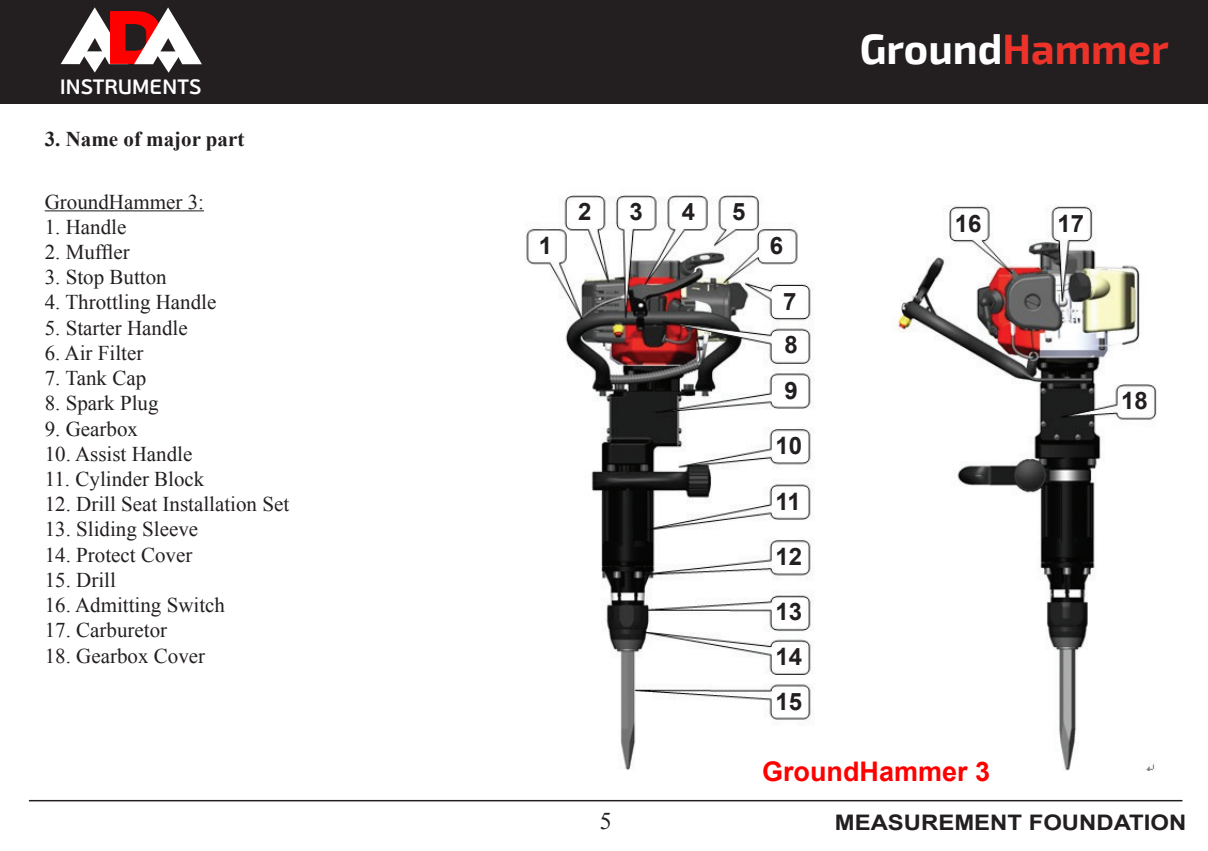
<style>
.page{position:relative;width:1208px;height:851px;background:#fff}
.page>*{position:absolute;margin:0;border:0;box-sizing:border-box;transform-origin:0 0}
.t1{font:700 41.7px "Exo 2";color:#fff}
.t2{font:700 27px "Arial";color:#f00}
.t3{font:700 24px "Arial";color:#231f20}
.t4{font:24px "Times New Roman";color:#231f20}
.t5{font:700 21.3px "Arial";color:#231f20;scale:1.12 1}
.t6{font:21px "Times New Roman";color:#231f20}
.t7{font:700 21px "Times New Roman";color:#231f20}
.t8{font:600 20.7px "PF Beau Sans Pro";color:#fff}
.s1{color:#ed3329}
</style>
<div class="page">
<div style="left:0;top:0;width:1208px;height:103px;background:#231f20"></div>
<hr style="left:29px;top:799px;width:1153px;height:2px;background:#231f20">
<svg style="left:61px;top:7px;width:141px;height:66px"></svg>
<img style="left:525px;top:194px;width:632px;height:576px">
<div style="left:532px;top:234px;width:29px;height:26px;background:#fff"></div>
<div style="left:570px;top:201px;width:29px;height:25px;background:#fff"></div>
<div style="left:621px;top:201px;width:30px;height:25px;background:#fff"></div>
<div style="left:674px;top:201px;width:29px;height:25px;background:#fff"></div>
<div style="left:724px;top:201px;width:29px;height:25px;background:#fff"></div>
<div style="left:761px;top:234px;width:30px;height:26px;background:#fff"></div>
<div style="left:775px;top:290px;width:29px;height:26px;background:#fff"></div>
<div style="left:776px;top:333px;width:29px;height:26px;background:#fff"></div>
<div style="left:776px;top:379px;width:29px;height:26px;background:#fff"></div>
<div style="left:776px;top:434px;width:29px;height:26px;background:#fff"></div>
<div style="left:776px;top:490px;width:29px;height:25px;background:#fff"></div>
<div style="left:776px;top:545px;width:29px;height:25px;background:#fff"></div>
<div style="left:775px;top:600px;width:29px;height:25px;background:#fff"></div>
<div style="left:775px;top:645px;width:29px;height:26px;background:#fff"></div>
<div style="left:775px;top:690px;width:29px;height:26px;background:#fff"></div>
<div style="left:955px;top:212px;width:29px;height:25px;background:#fff"></div>
<div style="left:1057px;top:212px;width:29px;height:25px;background:#fff"></div>
<div style="left:1121px;top:389px;width:29px;height:25px;background:#fff"></div>
<hr style="left:45px;top:210px;width:159px;height:1px;background:#231f20">
<p class="t8" style="left:60px;top:75px;width:143px">INSTRUMENTS</p>
<p class="t7" style="left:45px;top:124px;width:201px">3. Name of major part</p>
<p class="t6" style="left:45px;top:187px;width:161px">GroundHammer 3:</p>
<p class="t6" style="left:45px;top:213px;width:83px">1. Handle</p>
<p class="t6" style="left:45px;top:238px;width:87px">2. Muffler</p>
<p class="t6" style="left:45px;top:263px;width:123px">3. Stop Button</p>
<p class="t6" style="left:45px;top:288px;width:173px">4. Throttling Handle</p>
<p class="t6" style="left:45px;top:313px;width:144px">5. Starter Handle</p>
<p class="t6" style="left:45px;top:339px;width:100px">6. Air Filter</p>
<p class="t6" style="left:45px;top:364px;width:103px">7. Tank Cap</p>
<p class="t6" style="left:45px;top:389px;width:115px">8. Spark Plug</p>
<p class="t6" style="left:45px;top:414px;width:95px">9. Gearbox</p>
<p class="t6" style="left:45px;top:439px;width:149px">10. Assist Handle</p>
<p class="t6" style="left:45px;top:465px;width:161px">11. Cylinder Block</p>
<p class="t6" style="left:45px;top:490px;width:246px">12. Drill Seat Installation Set</p>
<p class="t6" style="left:45px;top:515px;width:155px">13. Sliding Sleeve</p>
<p class="t6" style="left:45px;top:540px;width:149px">14. Protect Cover</p>
<p class="t6" style="left:45px;top:565px;width:73px">15. Drill</p>
<p class="t6" style="left:45px;top:591px;width:182px">16. Admitting Switch</p>
<p class="t6" style="left:45px;top:616px;width:124px">17. Carburetor</p>
<p class="t6" style="left:45px;top:641px;width:162px">18. Gearbox Cover</p>
<h1 class="t1" style="left:859px;top:25px;width:310px">Ground<span class="s1">Hammer</span></h1>
<p class="t3" style="left:539px;top:229px;width:15px">1</p>
<p class="t3" style="left:578px;top:196px;width:15px">2</p>
<p class="t3" style="left:629px;top:196px;width:15px">3</p>
<p class="t3" style="left:682px;top:196px;width:15px">4</p>
<p class="t3" style="left:732px;top:196px;width:15px">5</p>
<p class="t3" style="left:769px;top:229px;width:15px">6</p>
<p class="t3" style="left:783px;top:286px;width:15px">7</p>
<p class="t3" style="left:784px;top:329px;width:15px">8</p>
<p class="t3" style="left:784px;top:374px;width:15px">9</p>
<p class="t3" style="left:775px;top:430px;width:28px">10</p>
<p class="t3" style="left:775px;top:485px;width:27px">11</p>
<p class="t3" style="left:775px;top:540px;width:28px">12</p>
<p class="t3" style="left:775px;top:595px;width:28px">13</p>
<p class="t3" style="left:775px;top:640px;width:28px">14</p>
<p class="t3" style="left:775px;top:685px;width:28px">15</p>
<p class="t3" style="left:955px;top:207px;width:28px">16</p>
<p class="t3" style="left:1057px;top:207px;width:28px">17</p>
<p class="t3" style="left:1121px;top:384px;width:28px">18</p>
<p class="t4" style="left:600px;top:804px;width:13px">5</p>
<p class="t2" style="left:762px;top:753px;width:230px">GroundHammer 3</p>
<p class="t5" style="left:835px;top:808px;width:315px">MEASUREMENT FOUNDATION</p>
</div>
